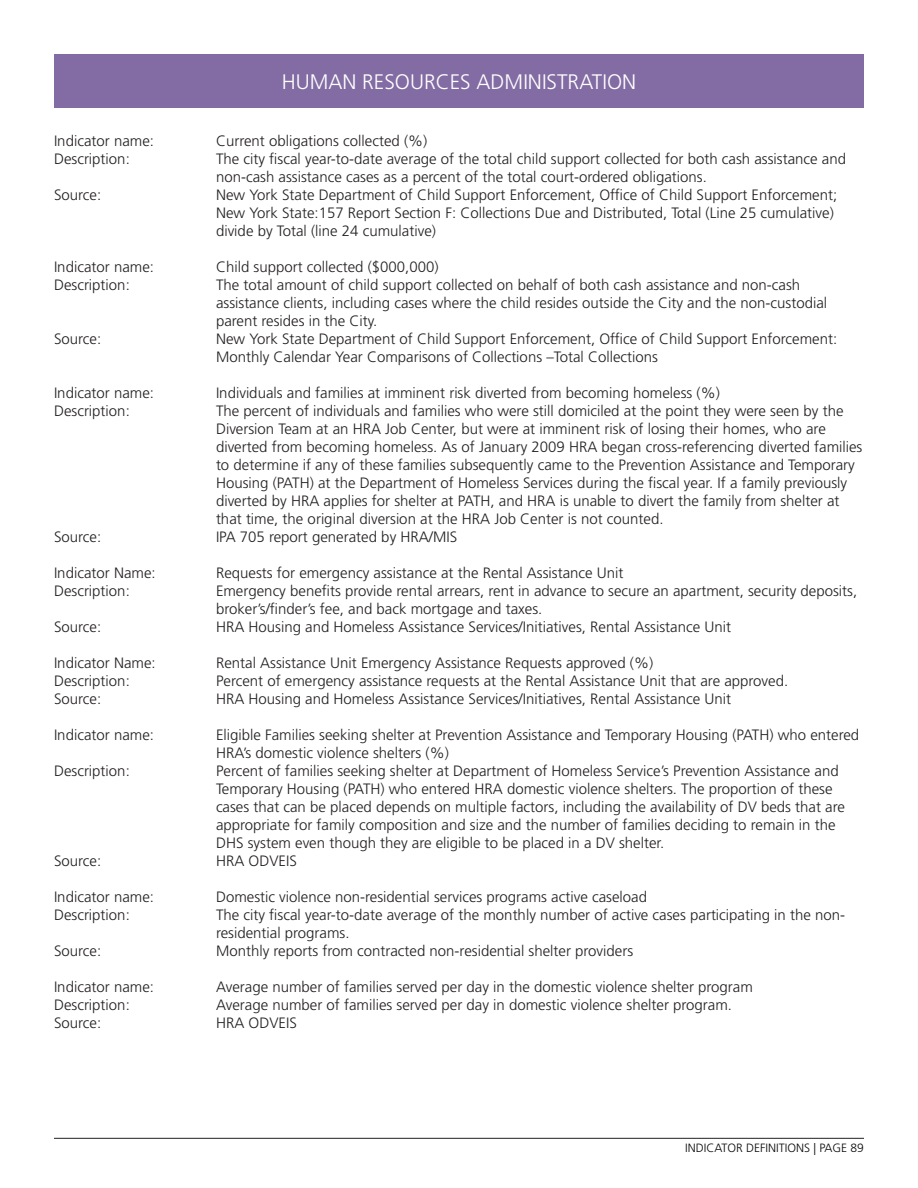
<style>
.page{position:relative;width:918px;height:1188px;background:#fff}
.page>*{position:absolute;margin:0;border:0;box-sizing:border-box;transform-origin:0 0}
.t1{font:300 21px "Frutiger LT Std";color:#fff}
.Indicator_Definition{font:300 15px/18px "Frutiger LT Std";color:#231f20}
.t2{font:300 12px "Frutiger LT Std";color:#09090b}
</style>
<div class="page">
<hr style="left:54px;top:1138px;width:810px;height:1px;background:#231f20">
<div style="left:54px;top:54px;width:810px;height:54px;background:#836ca4"></div>
<h1 class="t1" style="left:282px;top:70px;width:356px">HUMAN RESOURCES ADMINISTRATION</h1>
<p class="Indicator_Definition" style="left:54px;top:132px;width:102px">Indicator name:</p>
<p class="Indicator_Definition" style="left:216px;top:132px;width:213px">Current obligations collected (%)</p>
<p class="Indicator_Definition" style="left:54px;top:150px;width:77px">Description:</p>
<p class="Indicator_Definition" style="left:216px;top:150px;width:632px">The city fiscal year-to-date average of the total child support collected for both cash assistance and non-cash assistance cases as a percent of the total court-ordered obligations.</p>
<p class="Indicator_Definition" style="left:54px;top:186px;width:49px">Source:</p>
<p class="Indicator_Definition" style="left:216px;top:186px;width:623px">New York State Department of Child Support Enforcement, Office of Child Support Enforcement;<br>New York State:157 Report Section F: Collections Due and Distributed, Total (Line 25 cumulative) divide by Total (line 24 cumulative)</p>
<p class="Indicator_Definition" style="left:54px;top:258px;width:102px">Indicator name:</p>
<p class="Indicator_Definition" style="left:216px;top:258px;width:224px">Child support collected ($000,000)</p>
<p class="Indicator_Definition" style="left:54px;top:276px;width:77px">Description:</p>
<p class="Indicator_Definition" style="left:216px;top:276px;width:613px">The total amount of child support collected on behalf of both cash assistance and non-cash assistance clients, including cases where the child resides outside the City and the non-custodial parent resides in the City.</p>
<p class="Indicator_Definition" style="left:54px;top:330px;width:49px">Source:</p>
<p class="Indicator_Definition" style="left:216px;top:330px;width:623px">New York State Department of Child Support Enforcement, Office of Child Support Enforcement:<br>Monthly Calendar Year Comparisons of Collections –Total Collections</p>
<p class="Indicator_Definition" style="left:54px;top:384px;width:102px">Indicator name:</p>
<p class="Indicator_Definition" style="left:216px;top:384px;width:505px">Individuals and families at imminent risk diverted from becoming homeless (%)</p>
<p class="Indicator_Definition" style="left:54px;top:402px;width:77px">Description:</p>
<p class="Indicator_Definition" style="left:216px;top:402px;width:648px">The percent of individuals and families who were still domiciled at the point they were seen by the Diversion Team at an HRA Job Center, but were at imminent risk of losing their homes, who are diverted from becoming homeless. As of January 2009 HRA began cross-referencing diverted families to determine if any of these families subsequently came to the Prevention Assistance and Temporary Housing (PATH) at the Department of Homeless Services during the fiscal year. If a family previously diverted by HRA applies for shelter at PATH, and HRA is unable to divert the family from shelter at that time, the original diversion at the HRA Job Center is not counted.</p>
<p class="Indicator_Definition" style="left:54px;top:528px;width:49px">Source:</p>
<p class="Indicator_Definition" style="left:216px;top:528px;width:243px">IPA 705 report generated by HRA/MIS</p>
<p class="Indicator_Definition" style="left:54px;top:564px;width:103px">Indicator Name:</p>
<p class="Indicator_Definition" style="left:216px;top:564px;width:409px">Requests for emergency assistance at the Rental Assistance Unit</p>
<p class="Indicator_Definition" style="left:54px;top:582px;width:77px">Description:</p>
<p class="Indicator_Definition" style="left:216px;top:582px;width:643px">Emergency benefits provide rental arrears, rent in advance to secure an apartment, security deposits, broker’s/finder’s fee, and back mortgage and taxes.</p>
<p class="Indicator_Definition" style="left:54px;top:618px;width:49px">Source:</p>
<p class="Indicator_Definition" style="left:216px;top:618px;width:517px">HRA Housing and Homeless Assistance Services/Initiatives, Rental Assistance Unit</p>
<p class="Indicator_Definition" style="left:54px;top:654px;width:103px">Indicator Name:</p>
<p class="Indicator_Definition" style="left:216px;top:654px;width:439px">Rental Assistance Unit Emergency Assistance Requests approved (%)</p>
<p class="Indicator_Definition" style="left:54px;top:672px;width:77px">Description:</p>
<p class="Indicator_Definition" style="left:216px;top:672px;width:574px">Percent of emergency assistance requests at the Rental Assistance Unit that are approved.</p>
<p class="Indicator_Definition" style="left:54px;top:690px;width:49px">Source:</p>
<p class="Indicator_Definition" style="left:216px;top:690px;width:517px">HRA Housing and Homeless Assistance Services/Initiatives, Rental Assistance Unit</p>
<p class="Indicator_Definition" style="left:54px;top:726px;width:102px">Indicator name:</p>
<p class="Indicator_Definition" style="left:216px;top:726px;width:645px">Eligible Families seeking shelter at Prevention Assistance and Temporary Housing (PATH) who entered<br>HRA’s domestic violence shelters (%)</p>
<p class="Indicator_Definition" style="left:54px;top:762px;width:77px">Description:</p>
<p class="Indicator_Definition" style="left:216px;top:762px;width:630px">Percent of families seeking shelter at Department of Homeless Service’s Prevention Assistance and Temporary Housing (PATH) who entered HRA domestic violence shelters. The proportion of these cases that can be placed depends on multiple factors, including the availability of DV beds that are appropriate for family composition and size and the number of families deciding to remain in the DHS system even though they are eligible to be placed in a DV shelter.</p>
<p class="Indicator_Definition" style="left:54px;top:852px;width:49px">Source:</p>
<p class="Indicator_Definition" style="left:216px;top:852px;width:82px">HRA ODVEIS</p>
<p class="Indicator_Definition" style="left:54px;top:888px;width:102px">Indicator name:</p>
<p class="Indicator_Definition" style="left:216px;top:888px;width:433px">Domestic violence non-residential services programs active caseload</p>
<p class="Indicator_Definition" style="left:54px;top:906px;width:77px">Description:</p>
<p class="Indicator_Definition" style="left:216px;top:906px;width:631px">The city fiscal year-to-date average of the monthly number of active cases participating in the non&shy;residential programs.</p>
<p class="Indicator_Definition" style="left:54px;top:942px;width:49px">Source:</p>
<p class="Indicator_Definition" style="left:216px;top:942px;width:419px">Monthly reports from contracted non-residential shelter providers</p>
<p class="Indicator_Definition" style="left:54px;top:978px;width:102px">Indicator name:</p>
<p class="Indicator_Definition" style="left:216px;top:978px;width:538px">Average number of families served per day in the domestic violence shelter program</p>
<p class="Indicator_Definition" style="left:54px;top:996px;width:77px">Description:</p>
<p class="Indicator_Definition" style="left:216px;top:996px;width:518px">Average number of families served per day in domestic violence shelter program.</p>
<p class="Indicator_Definition" style="left:54px;top:1014px;width:49px">Source:</p>
<p class="Indicator_Definition" style="left:216px;top:1014px;width:82px">HRA ODVEIS</p>
<p class="t2" style="left:685px;top:1141px;width:180px">INDICATOR DEFINITIONS | PAGE 89</p>
</div>
